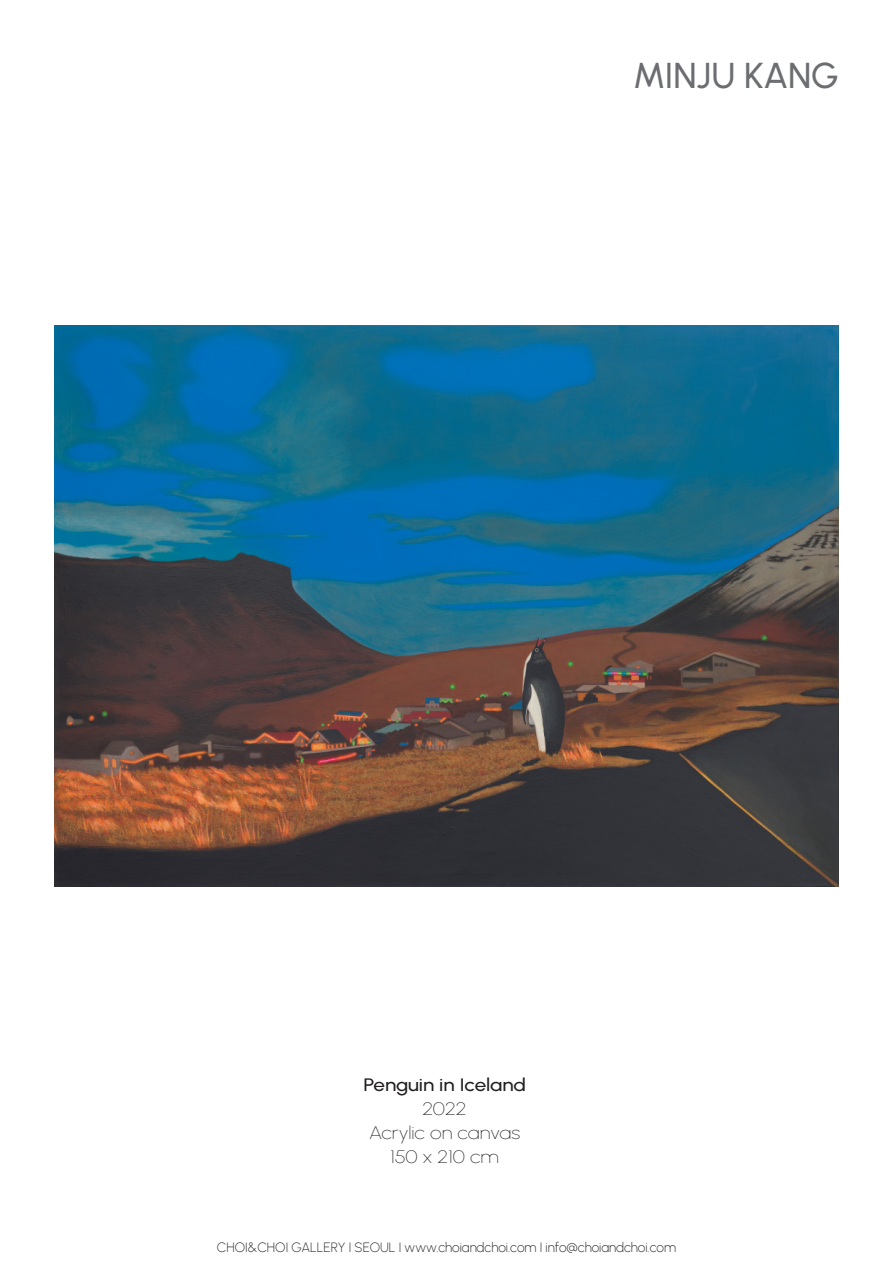
<style>
.page{position:relative;width:893px;height:1263px;background:#fff}
.page>*{position:absolute;margin:0;border:0;box-sizing:border-box;transform-origin:0 0}
.t1{font:500 36px "Urbanist";color:#6c6d70}
.t2{font:100 18px "Urbanist";color:#231f20;scale:1.15 1}
.t3{font:500 18px "Urbanist";letter-spacing:-.005em;color:#231f20;scale:1.15 1}
.t4{font:200 13.5px "Urbanist";color:#231f20}
</style>
<div class="page">
<img style="left:54px;top:326px;width:785px;height:560px">
<p class="t1" style="left:633px;top:52px;width:207px">MINJU KANG</p>
<p class="t3" style="left:363px;top:1073px;width:143px">Penguin in Iceland</p>
<p class="t2" style="left:423px;top:1097px;width:40px">2022</p>
<p class="t2" style="left:369px;top:1121px;width:133px">Acrylic on canvas</p>
<p class="t2" style="left:390px;top:1145px;width:96px">150 x 210 cm</p>
<p class="t4" style="left:217px;top:1239px;width:461px">CHOI&amp;CHOI GALLERY I SEOUL I www.choiandchoi.com I info@choiandchoi.com</p>
</div>
